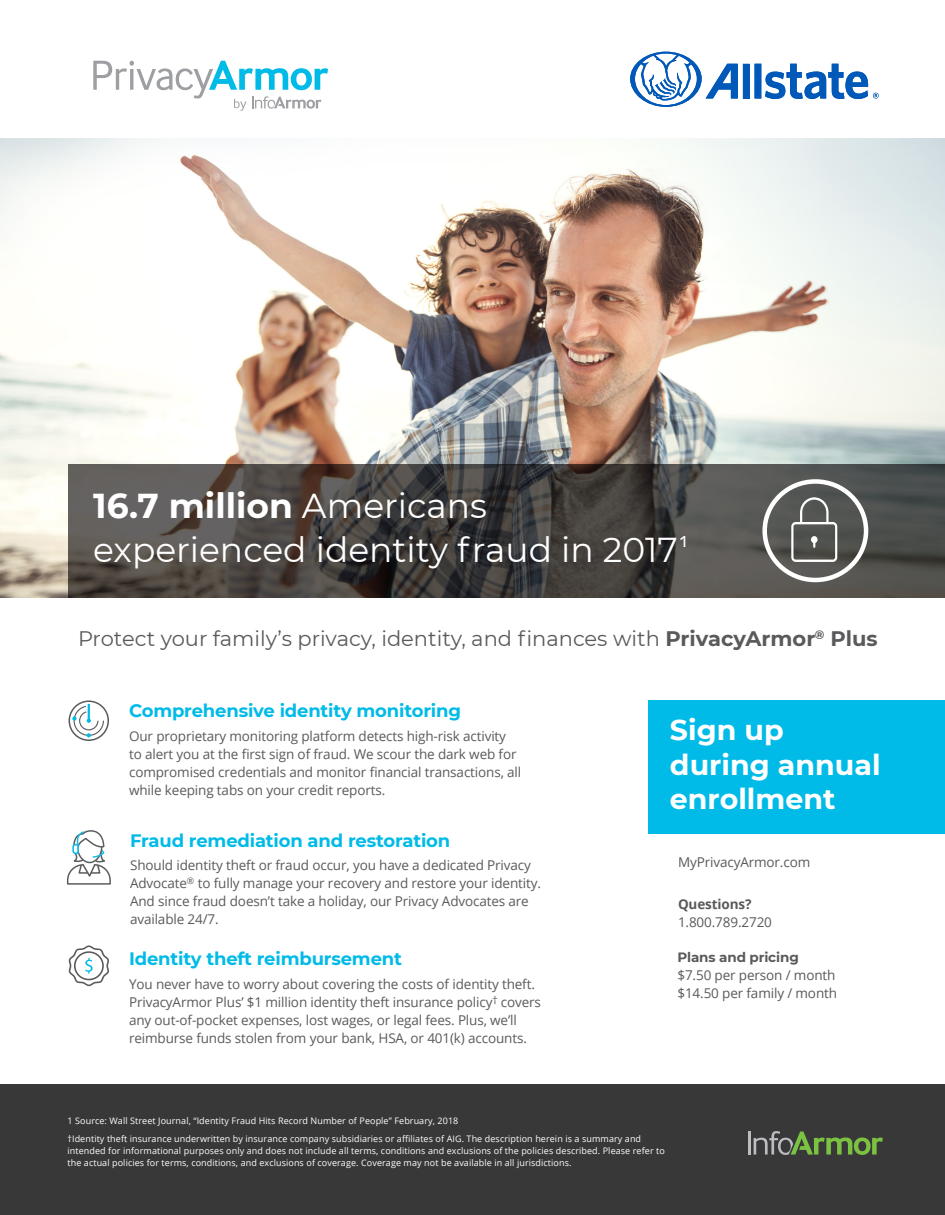
<style>
.page{position:relative;width:945px;height:1215px;background:#fff}
.page>*{position:absolute;margin:0;border:0;box-sizing:border-box;transform-origin:0 0}
.t1{font:34.5px/43.5px "Montserrat";color:#fff}
.t2{font:700 28.5px/34.5px "Montserrat";color:#fff}
.t3{font:21px "Montserrat";color:#5a5a5d}
.Feature_Headline{font:700 18px "Montserrat";letter-spacing:-.01em;color:#00bbe7}
.Body{font:13.5px/18px "Open Sans";letter-spacing:-.01em;color:#5a5a5d}
.Body-2{font:700 13.5px "Montserrat";letter-spacing:-.01em;color:#5a5a5d}
.t4{font:9px/12px "Open Sans";letter-spacing:.01em;color:#fff}
.s1{font-weight:700}
</style>
<div class="page">
<div style="left:0;top:1084px;width:945px;height:131px;background:#383839"></div>
<img style="left:0;top:139px;width:945px;height:459px">
<div style="left:649px;top:700px;width:296px;height:134px;background:#00bbe7"></div>
<svg style="left:69px;top:465px;width:876px;height:133px;background:#4c4946"></svg>
<div style="left:762px;top:479px;width:106px;height:103px;border:4px solid #fff;border-radius:50%"></div>
<svg style="left:791px;top:497px;width:46px;height:65px;background:#6f716e"></svg>
<hr style="left:748px;top:1131px;width:3px;height:24px;background:#bcbdc0">
<svg style="left:754px;top:1131px;width:129px;height:24px"></svg>
<svg style="left:69px;top:700px;width:40px;height:41px"></svg>
<svg style="left:69px;top:945px;width:40px;height:41px"></svg>
<svg style="left:93px;top:61px;width:235px;height:50px"></svg>
<svg style="left:66px;top:830px;width:45px;height:55px"></svg>
<svg style="left:630px;top:52px;width:249px;height:55px"></svg>
<p class="t1" style="left:93px;top:483px;width:595px"><span class="s1">16.7 million</span> Americans experienced identity fraud in 2017<sup>1</sup></p>
<p class="t3" style="left:78px;top:624px;width:801px">Protect your family’s privacy, identity, and finances with <span class="s1">PrivacyArmor</span><sup>®</sup> <span class="s1">Plus</span></p>
<p class="Feature_Headline" style="left:129px;top:698px;width:334px">Comprehensive identity monitoring</p>
<p class="Body" style="left:129px;top:726px;width:394px">Our proprietary monitoring platform detects high-risk activity to alert you at the first sign of fraud. We scour the dark web for compromised credentials and monitor financial transactions, all while keeping tabs on your credit reports.</p>
<p class="Feature_Headline" style="left:130px;top:827px;width:322px">Fraud remediation and restoration</p>
<p class="Body" style="left:130px;top:856px;width:412px">Should identity theft or fraud occur, you have a dedicated Privacy Advocate<sup>®</sup> to fully manage your recovery and restore your identity.<br>And since fraud doesn’t take a holiday, our Privacy Advocates are available 24/7.</p>
<p class="Feature_Headline" style="left:129px;top:946px;width:274px">Identity theft reimbursement</p>
<p class="Body" style="left:129px;top:975px;width:414px">You never have to worry about covering the costs of identity theft.<br>PrivacyArmor Plus’ $1 million identity theft insurance policy<sup>†</sup> covers any out-of-pocket expenses, lost wages, or legal fees. Plus, we’ll reimburse funds stolen from your bank, HSA, or 401(k) accounts.</p>
<p class="t2" style="left:670px;top:711px;width:212px">Sign up during annual enrollment</p>
<p class="Body" style="left:678px;top:853px;width:134px">MyPrivacyArmor.com</p>
<p class="Body" style="left:678px;top:895px;width:95px"><span class="s1">Questions?<br></span>1.800.789.2720</p>
<p class="Body-2" style="left:677px;top:947px;width:123px">Plans and pricing</p>
<p class="Body" style="left:677px;top:966px;width:160px">$7.50 per person / month</p>
<p class="Body" style="left:677px;top:984px;width:161px">$14.50 per family / month</p>
<p class="t4" style="left:68px;top:1114px;width:392px">1 Source: Wall Street Journal, “Identity Fraud Hits Record Number of People” February, 2018</p>
<p class="t4" style="left:68px;top:1133px;width:599px">†Identity theft insurance underwritten by insurance company subsidiaries or affiliates of AIG. The description herein is a summary and intended for informational purposes only and does not include all terms, conditions and exclusions of the policies described. Please refer to the actual policies for terms, conditions, and exclusions of coverage. Coverage may not be available in all jurisdictions.</p>
</div>
